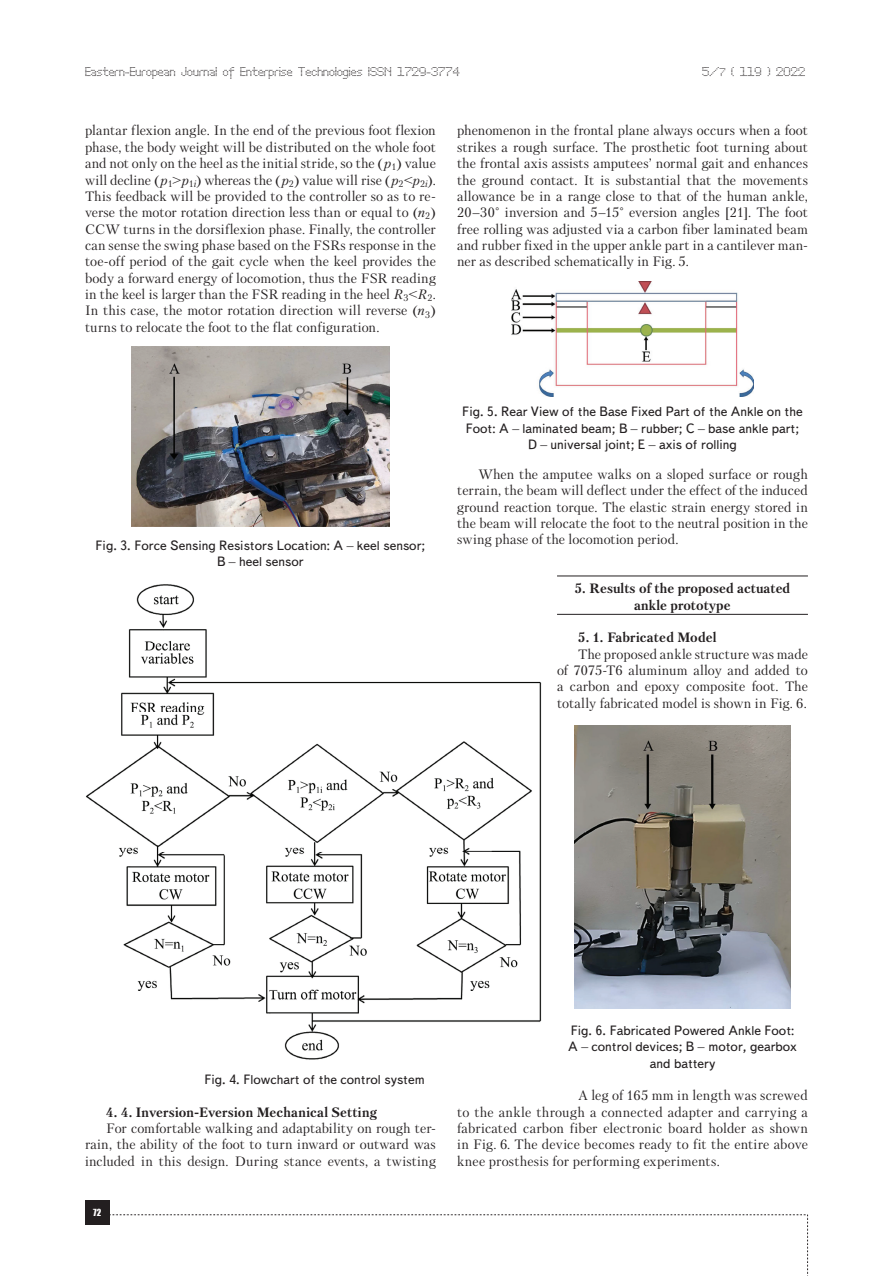
<style>
.page{position:relative;width:893px;height:1276px;background:#fff}
.page>*{position:absolute;margin:0;border:0;box-sizing:border-box;transform-origin:0 0}
.t1{font:13.5px/16.4px "Petersburg C";letter-spacing:.01em;color:#231f20;text-align:justify}
.t2{font:13.5px/16.2px "Text Book C";color:#231f20;text-align:center}
.t3{font:700 13.5px/16.4px "Petersburg C";color:#231f20;text-align:center}
.t4{font:12px "Perfo";letter-spacing:.015em;color:#231f20}
.t5{font:9px "Impact";color:#fff}
.s1{font-size:10.5px}
.s2{font-style:italic}
.s3{font-family:"Times New Roman"}
</style>
<div class="page">
<div style="left:85px;top:1200px;width:24px;height:24px;background:#231f20"></div>
<svg style="left:109px;top:1214px;width:699px;height:62px"></svg>
<hr style="left:557px;top:575px;width:251px;height:1px;background:#231f20">
<hr style="left:557px;top:614px;width:251px;height:1px;background:#231f20">
<img style="left:131px;top:346px;width:259px;height:180px">
<img style="left:86px;top:584px;width:456px;height:476px">
<img style="left:511px;top:281px;width:243px;height:115px">
<img style="left:575px;top:725px;width:216px;height:283px">
<p class="t4" style="left:85px;top:65px;width:376px">Eastern-European Journal of Enterprise Technologies ISSN 1729-3774</p>
<p class="t4" style="left:702px;top:65px;width:104px">5/<span class="s1">7</span> ( 119 ) 2022</p>
<p class="t1" style="left:85px;top:122px;width:352px">plantar flexion angle. In the end of the previous foot flexion phase, the body weight will be distributed on the whole foot and not only on the heel as the initial stride, so the (<span class="s2">p</span><sub>1</sub>) value will decline (<span class="s2">p</span><sub>1</sub>&gt;<span class="s2">p</span><sub>1</sub><sub>i</sub>) whereas the (<span class="s2">p</span><sub>2</sub>) value will rise (<span class="s2">p</span><sub>2</sub>&lt;<span class="s2">p</span><sub>2</sub><sub>i</sub>).<br>This feedback will be provided to the controller so as to re&shy;verse the motor rotation direction less than or equal to (<span class="s2">n</span><sub>2</sub>)<br>CCW turns in the dorsiflexion phase. Finally, the controller can sense the swing phase based on the FSRs response in the toe-off period of the gait cycle when the keel provides the body a forward energy of locomotion, thus the FSR reading in the keel is larger than the FSR reading in the heel <span class="s2">R</span><sub>3</sub>&lt;<span class="s2">R</span><sub>2</sub>.<br>In this case, the motor rotation direction will reverse (<span class="s2">n</span><sub>3</sub>) turns to relocate the foot to the flat configuration.</p>
<p class="t1" style="left:457px;top:122px;width:352px">phenomenon in the frontal plane always occurs when a foot strikes a rough surface. The prosthetic foot turning about the frontal axis assists amputees’ normal gait and enhances the ground contact. It is substantial that the movements allowance be in a range close to that of the human ankle, 20<span class="s3">‒</span>30° inversion and 5<span class="s3">‒</span>15° eversion angles [21]. The foot free rolling was adjusted via a carbon fiber laminated beam and rubber fixed in the upper ankle part in a cantilever man&shy;ner as described schematically in Fig. 5.</p>
<p class="t2" style="left:96px;top:538px;width:331px">Fig. 3. Force Sensing Resistors Location: A <span class="s3">‒</span> keel sensor;<br>B <span class="s3">‒</span> heel sensor</p>
<p class="t2" style="left:462px;top:404px;width:342px">Fig. 5. Rear View of the Base Fixed Part of the Ankle on the<br>Foot: A <span class="s3">‒</span> laminated beam; B <span class="s3">‒</span> rubber; C <span class="s3">‒</span> base ankle part;<br>D <span class="s3">‒</span> universal joint; E <span class="s3">‒</span> axis of rolling</p>
<p class="t1" style="left:457px;top:466px;width:352px;text-indent:21px">When the amputee walks on a sloped surface or rough terrain, the beam will deflect under the effect of the induced ground reaction torque. The elastic strain energy stored in the beam will relocate the foot to the neutral position in the swing phase of the locomotion period.</p>
<p class="t3" style="left:575px;top:580px;width:217px">5. Results of the proposed actuated ankle prototype</p>
<p class="t3" style="left:578px;top:629px;width:140px">5. 1. Fabricated Model</p>
<p class="t1" style="left:557px;top:646px;width:252px;text-indent:21px">The proposed ankle structure was made of 7075-T6 aluminum alloy and added to a carbon and epoxy composite foot. The totally fabricated model is shown in Fig. 6.</p>
<p class="t2" style="left:204px;top:1071px;width:222px">Fig. 4. Flowchart of the control system</p>
<p class="t3" style="left:106px;top:1103px;width:272px">4. 4. Inversion-Eversion Mechanical Setting</p>
<p class="t1" style="left:85px;top:1120px;width:352px;text-indent:21px">For comfortable walking and adaptability on rough ter&shy;rain, the ability of the foot to turn inward or outward was included in this design. During stance events, a twisting</p>
<p class="t5" style="left:93px;top:1205px;width:10px">72</p>
<p class="t2" style="left:568px;top:1022px;width:230px">Fig. 6. Fabricated Powered Ankle Foot:<br>A <span class="s3">‒</span> control devices; B <span class="s3">‒</span> motor, gearbox and battery</p>
<p class="t1" style="left:457px;top:1087px;width:352px;text-indent:121px">A leg of 165 mm in length was screwed to the ankle through a connected adapter and carrying a fabricated carbon fiber electronic board holder as shown in Fig. 6. The device becomes ready to fit the entire above knee prosthesis for performing experiments.</p>
</div>
